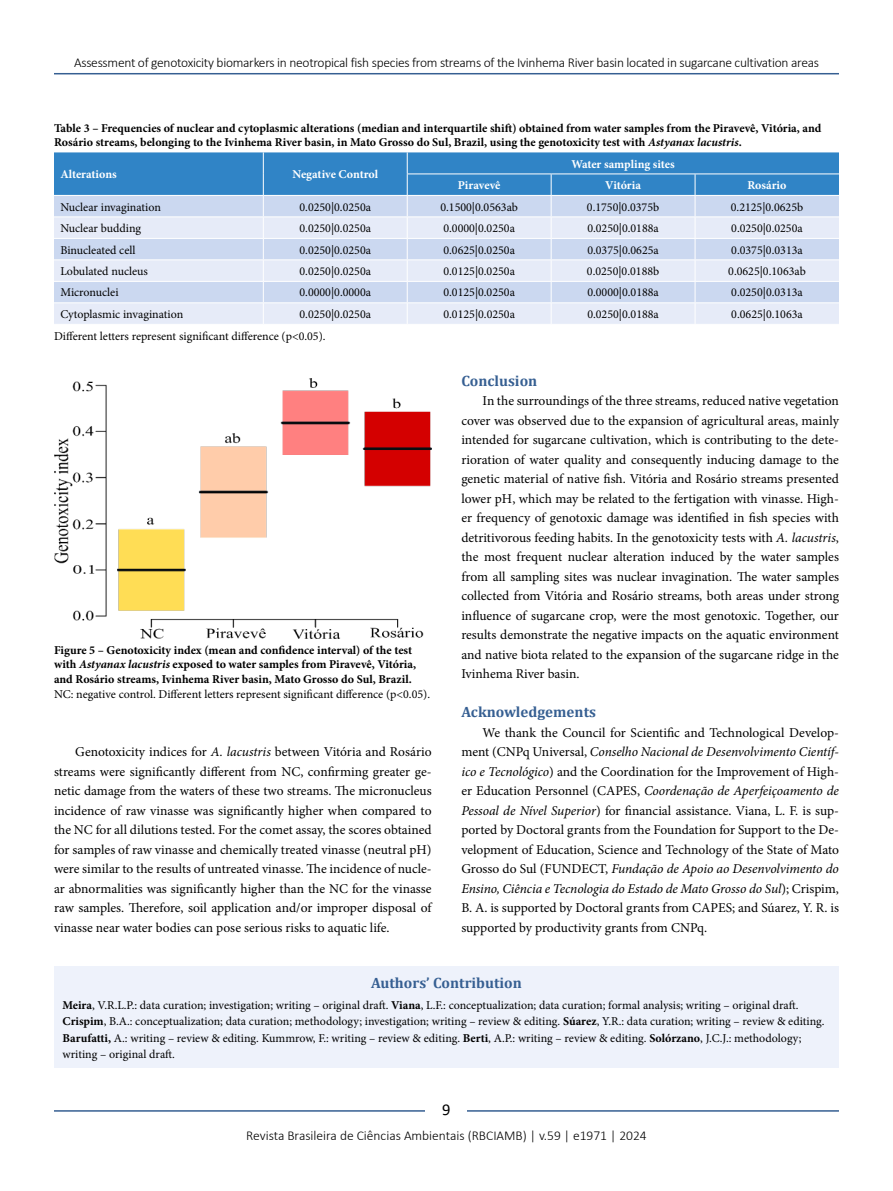
<style>
.page{position:relative;width:893px;height:1191px;background:#fff}
.page>*{position:absolute;margin:0;border:0;box-sizing:border-box;transform-origin:0 0}
.t1{font:16.5px "Calibri";color:#000}
.t2{font:700 15px "Cambria";color:#365f92}
.t3{font:13.5px/19.5px "Minion Pro";color:#000;text-align:justify}
.t4{font:300 13.5px "Calibri";letter-spacing:-.02em;color:#000}
.t5{font:300 13.5px "Calibri";color:#000}
.t6{font:12px/16.5px "Minion Pro";color:#000}
.t7{font:700 12px/14.4px "Minion Pro";color:#000}
.t8{font:700 12px "Minion Pro";letter-spacing:-.005em;color:#fff}
.s1{font-style:italic}
.s2{font-weight:700}
</style>
<div class="page">
<hr style="left:54px;top:73px;width:785px;height:1px;background:#365f92">
<hr style="left:54px;top:1110px;width:785px;height:1px;background:#365f92">
<div style="left:426px;top:1096px;width:41px;height:26px;background:#fff"></div>
<svg style="left:54px;top:152px;width:785px;height:172px;background:#b1cce9"></svg>
<img style="left:54px;top:378px;width:378px;height:260px">
<div style="left:54px;top:966px;width:785px;height:102px;background:#eef2fb"></div>
<p class="t4" style="left:74px;top:54px;width:746px">Assessment of genotoxicity biomarkers in neotropical fish species from streams of the Ivinhema River basin located in sugarcane cultivation areas</p>
<p class="t7" style="left:54px;top:120px;width:769px">Table 3 – Frequencies of nuclear and cytoplasmic alterations (median and interquartile shift) obtained from water samples from the Piravevê, Vitória, and<br>Rosário streams, belonging to the Ivinhema River basin, in Mato Grosso do Sul, Brazil, using the genotoxicity test with <span class="s1">Astyanax lacustris</span>.</p>
<p class="t8" style="left:60px;top:166px;width:58px">Alterations</p>
<p class="t8" style="left:292px;top:166px;width:87px">Negative Control</p>
<p class="t8" style="left:571px;top:155px;width:105px">Water sampling sites</p>
<p class="t8" style="left:458px;top:177px;width:44px">Piravevê</p>
<p class="t8" style="left:605px;top:177px;width:37px">Vitória</p>
<p class="t8" style="left:747px;top:177px;width:41px">Rosário</p>
<p class="t6" style="left:60px;top:198px;width:102px">Nuclear invagination</p>
<p class="t6" style="left:300px;top:198px;width:73px">0.0250|0.0250a</p>
<p class="t6" style="left:440px;top:198px;width:79px">0.1500|0.0563ab</p>
<p class="t6" style="left:587px;top:198px;width:74px">0.1750|0.0375b</p>
<p class="t6" style="left:731px;top:198px;width:74px">0.2125|0.0625b</p>
<p class="t6" style="left:60px;top:220px;width:82px">Nuclear budding</p>
<p class="t6" style="left:300px;top:220px;width:73px">0.0250|0.0250a</p>
<p class="t6" style="left:443px;top:220px;width:73px">0.0000|0.0250a</p>
<p class="t6" style="left:587px;top:220px;width:73px">0.0250|0.0188a</p>
<p class="t6" style="left:731px;top:220px;width:73px">0.0250|0.0250a</p>
<p class="t6" style="left:60px;top:241px;width:77px">Binucleated cell</p>
<p class="t6" style="left:300px;top:241px;width:73px">0.0250|0.0250a</p>
<p class="t6" style="left:443px;top:241px;width:73px">0.0625|0.0250a</p>
<p class="t6" style="left:587px;top:241px;width:73px">0.0375|0.0625a</p>
<p class="t6" style="left:731px;top:241px;width:73px">0.0375|0.0313a</p>
<p class="t6" style="left:60px;top:263px;width:89px">Lobulated nucleus</p>
<p class="t6" style="left:300px;top:263px;width:73px">0.0250|0.0250a</p>
<p class="t6" style="left:443px;top:263px;width:73px">0.0125|0.0250a</p>
<p class="t6" style="left:587px;top:263px;width:74px">0.0250|0.0188b</p>
<p class="t6" style="left:728px;top:263px;width:79px">0.0625|0.1063ab</p>
<p class="t6" style="left:60px;top:284px;width:60px">Micronuclei</p>
<p class="t6" style="left:300px;top:284px;width:73px">0.0000|0.0000a</p>
<p class="t6" style="left:443px;top:284px;width:73px">0.0125|0.0250a</p>
<p class="t6" style="left:587px;top:284px;width:73px">0.0000|0.0188a</p>
<p class="t6" style="left:731px;top:284px;width:73px">0.0250|0.0313a</p>
<p class="t6" style="left:60px;top:306px;width:124px">Cytoplasmic invagination</p>
<p class="t6" style="left:300px;top:306px;width:73px">0.0250|0.0250a</p>
<p class="t6" style="left:443px;top:306px;width:73px">0.0125|0.0250a</p>
<p class="t6" style="left:587px;top:306px;width:73px">0.0250|0.0188a</p>
<p class="t6" style="left:731px;top:306px;width:73px">0.0625|0.1063a</p>
<p class="t6" style="left:54px;top:328px;width:273px">Different letters represent significant difference (p&lt;0.05).</p>
<p class="t7" style="left:54px;top:642px;width:364px">Figure 5 – Genotoxicity index (mean and confidence interval) of the test with <span class="s1">Astyanax lacustris</span> exposed to water samples from Piravevê, Vitória, and Rosário streams, Ivinhema River basin, Mato Grosso do Sul, Brazil.</p>
<p class="t6" style="left:54px;top:685px;width:378px">NC: negative control. Different letters represent significant difference (p&lt;0.05).</p>
<p class="t3" style="left:54px;top:742px;width:379px;text-indent:21px">Genotoxicity indices for <span class="s1">A. lacustris</span> between Vitória and Rosário streams were significantly different from NC, confirming greater ge&shy;netic damage from the waters of these two streams. The micronucleus incidence of raw vinasse was significantly higher when compared to the NC for all dilutions tested. For the comet assay, the scores obtained for samples of raw vinasse and chemically treated vinasse (neutral pH) were similar to the results of untreated vinasse. The incidence of nucle&shy;ar abnormalities was significantly higher than the NC for the vinasse raw samples. Therefore, soil application and/or improper disposal of vinasse near water bodies can pose serious risks to aquatic life.</p>
<p class="t2" style="left:461px;top:370px;width:77px">Conclusion</p>
<p class="t3" style="left:461px;top:391px;width:379px;text-indent:21px">In the surroundings of the three streams, reduced native vegetation cover was observed due to the expansion of agricultural areas, mainly intended for sugarcane cultivation, which is contributing to the dete&shy;rioration of water quality and consequently inducing damage to the genetic material of native fish. Vitória and Rosário streams presented lower pH, which may be related to the fertigation with vinasse. High&shy;er frequency of genotoxic damage was identified in fish species with detritivorous feeding habits. In the genotoxicity tests with <span class="s1">A. lacustris</span>, the most frequent nuclear alteration induced by the water samples from all sampling sites was nuclear invagination. The water samples collected from Vitória and Rosário streams, both areas under strong influence of sugarcane crop, were the most genotoxic. Together, our results demonstrate the negative impacts on the aquatic environment and native biota related to the expansion of the sugarcane ridge in the Ivinhema River basin.</p>
<p class="t2" style="left:461px;top:701px;width:136px">Acknowledgements</p>
<p class="t3" style="left:461px;top:723px;width:379px;text-indent:21px">We thank the Council for Scientific and Technological Develop&shy;ment (CNPq Universal, <span class="s1">Conselho Nacional de Desenvolvimento Científ&shy;ico e Tecnológico</span>) and the Coordination for the Improvement of High&shy;er Education Personnel (CAPES, <span class="s1">Coordenação de Aperfeiçoamento de Pessoal de Nível Superior</span>) for financial assistance. Viana, L. F. is sup&shy;ported by Doctoral grants from the Foundation for Support to the De&shy;velopment of Education, Science and Technology of the State of Mato Grosso do Sul (FUNDECT, <span class="s1">Fundação de Apoio ao Desenvolvimento do Ensino, Ciência e Tecnologia do Estado de Mato Grosso do Sul</span>); Crispim, B. A. is supported by Doctoral grants from CAPES; and Súarez, Y. R. is supported by productivity grants from CNPq.</p>
<p class="t2" style="left:371px;top:972px;width:152px">Authors’ Contribution</p>
<p class="t6" style="left:63px;top:997px;width:764px"><span class="s2">Meira</span>, V.R.L.P.: data curation; investigation; writing – original draft. <span class="s2">Viana</span>, L.F.: conceptualization; data curation; formal analysis; writing – original draft.<br><span class="s2">Crispim</span>, B.A.: conceptualization; data curation; methodology; investigation; writing – review &amp; editing. <span class="s2">Súarez</span>, Y.R.: data curation; writing – review &amp; editing.<br><span class="s2">Barufatti,</span> A.: writing – review &amp; editing. Kummrow, F.: writing – review &amp; editing. <span class="s2">Berti</span>, A.P.: writing – review &amp; editing. <span class="s2">Solórzano</span>, J.C.J.: methodology; writing – original draft.</p>
<p class="t1" style="left:442px;top:1098px;width:10px">9</p>
<p class="t5" style="left:246px;top:1126px;width:402px">Revista Brasileira de Ciências Ambientais (RBCIAMB) | v.59 | e1971 | 2024</p>
</div>
